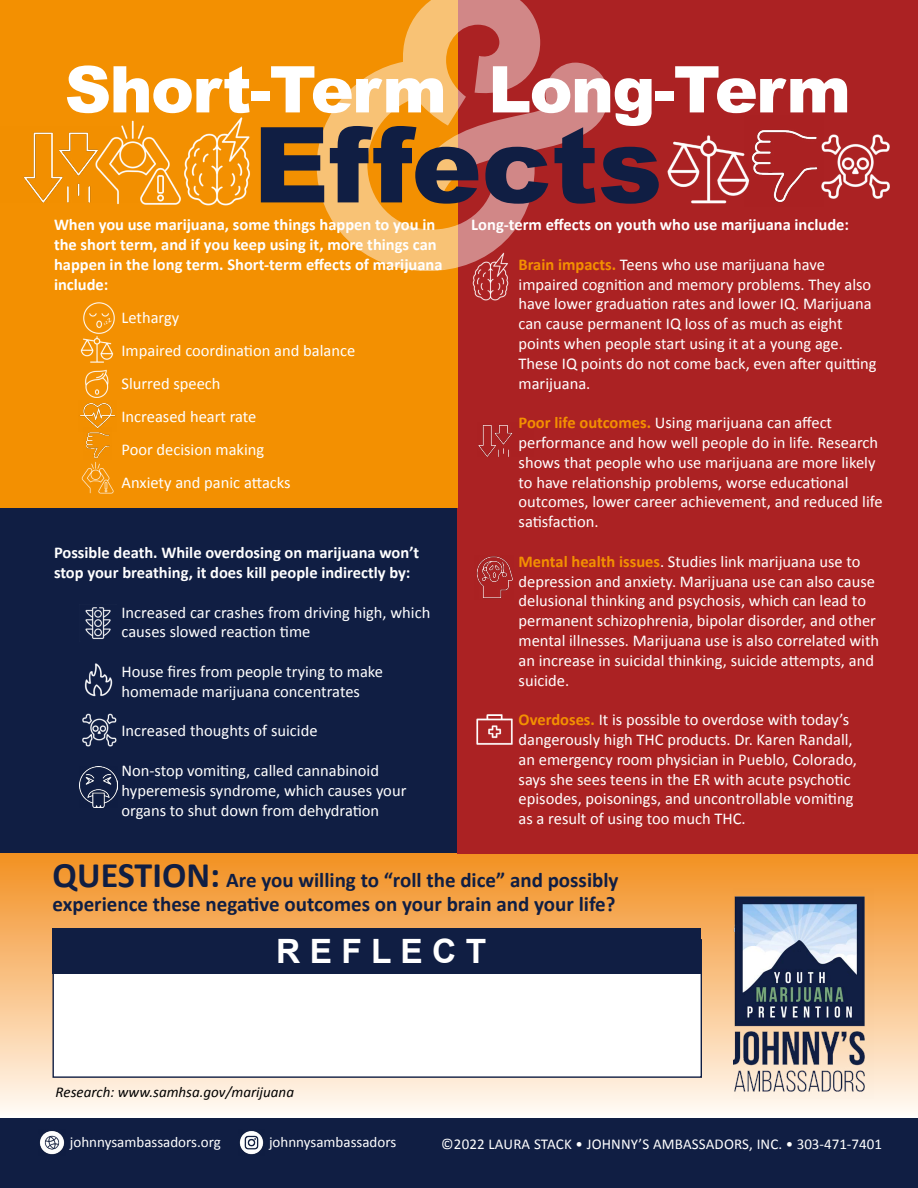
<style>
.page{position:relative;width:918px;height:1188px;background:#fff}
.page>*{position:absolute;margin:0;border:0;box-sizing:border-box;transform-origin:0 0}
.t1{font:375px "Sant Elia Script Bold DMO";color:#fff}
.t2{font:900 105px "Arial";color:#101e43}
.t3{font:900 64.5px "Arial";letter-spacing:-.025em;color:#fff}
.t4{font:700 33.45px "Arial";color:#fff}
.t5{font:700 21px/24px "Calibri";color:#101e43}
.t6{font:16.5px/19.8px "Calibri";color:#fff}
.t7{font:700 16.5px/19.8px "Calibri";color:#fff}
.t8{font:15px "Calibri";color:#fff}
.t9{font:italic 15px "Calibri";color:#000}
.s1{font-weight:700;color:#f39001}
.s2{font-size:36px}
</style>
<div class="page">
<div style="left:0;top:853px;width:918px;height:266px;background:linear-gradient(to bottom,#f18e20,#fef9f4)"></div>
<div style="left:0;top:508px;width:458px;height:345px;background:#101e43"></div>
<div style="left:458px;top:0;width:460px;height:853px;background:#ab2223"></div>
<div style="left:0;top:0;width:458px;height:508px;background:#f39001"></div>
<div style="left:0;top:1119px;width:918px;height:69px;background:#101e43"></div>
<img style="left:39px;top:1131px;width:26px;height:24px">
<img style="left:733px;top:889px;width:140px;height:209px">
<div style="left:53px;top:939px;width:649px;height:139px;background:#fff;border:1px solid #101e43"></div>
<div style="left:53px;top:928px;width:648px;height:46px;background:#101e43"></div>
<img style="left:239px;top:1131px;width:25px;height:24px">
<img style="left:83px;top:302px;width:32px;height:32px">
<img style="left:478px;top:425px;width:35px;height:31px">
<img style="left:472px;top:252px;width:37px;height:49px">
<img style="left:85px;top:432px;width:25px;height:24px">
<img style="left:81px;top:456px;width:33px;height:38px">
<img style="left:79px;top:403px;width:37px;height:26px">
<img style="left:85px;top:369px;width:24px;height:28px">
<img style="left:476px;top:556px;width:37px;height:43px">
<img style="left:80px;top:336px;width:34px;height:27px">
<img style="left:85px;top:607px;width:26px;height:32px">
<img style="left:82px;top:714px;width:35px;height:32px">
<img style="left:80px;top:767px;width:37px;height:41px">
<img style="left:84px;top:663px;width:29px;height:34px">
<img style="left:197px;top:117px;width:53px;height:89px">
<img style="left:88px;top:120px;width:109px;height:85px">
<img style="left:23px;top:127px;width:122px;height:75px">
<img style="left:667px;top:135px;width:78px;height:69px">
<img style="left:745px;top:130px;width:70px;height:73px">
<img style="left:815px;top:134px;width:75px;height:65px">
<img style="left:476px;top:714px;width:37px;height:31px">
<h1 class="t1" style="left:306px;top:-86px;width:293px">&amp;</h1>
<h3 class="t3" style="left:65px;top:43px;width:788px">Short-Term Long-Term</h3>
<h2 class="t2" style="left:253px;top:89px;width:411px">Effects</h2>
<p class="t7" style="left:471px;top:214px;width:379px">Long-term effects on youth who use marijuana include:</p>
<p class="t6" style="left:519px;top:254px;width:360px"><span class="s1">Brain impacts.</span> Teens who use marijuana have impaired cognition and memory problems. They also have lower graduation rates and lower IQ. Marijuana can cause permanent IQ loss of as much as eight points when people start using it at a young age.<br>These IQ points do not come back, even after quitting marijuana.</p>
<p class="t6" style="left:519px;top:412px;width:366px"><span class="s1">Poor life outcomes.</span> Using marijuana can affect performance and how well people do in life. Research shows that people who use marijuana are more likely to have relationship problems, worse educational outcomes, lower career achievement, and reduced life satisfaction.</p>
<p class="t6" style="left:519px;top:551px;width:362px"><span class="s1">Mental health issues</span>. Studies link marijuana use to depression and anxiety. Marijuana use can also cause delusional thinking and psychosis, which can lead to permanent schizophrenia, bipolar disorder, and other mental illnesses. Marijuana use is also correlated with an increase in suicidal thinking, suicide attempts, and suicide.</p>
<p class="t6" style="left:519px;top:709px;width:340px"><span class="s1">Overdoses.</span> It is possible to overdose with today’s dangerously high THC products. Dr. Karen Randall, an emergency room physician in Pueblo, Colorado, says she sees teens in the ER with acute psychotic episodes, poisonings, and uncontrollable vomiting as a result of using too much THC.</p>
<p class="t7" style="left:54px;top:214px;width:390px">When you use marijuana, some things happen to you in the short term, and if you keep using it, more things can happen in the long term. Short-term effects of marijuana include:</p>
<p class="t6" style="left:122px;top:300px;width:235px;line-height:33px">Lethargy<br>Impaired coordination and balance<br>Slurred speech<br>Increased heart rate<br>Poor decision making<br>Anxiety and panic attacks</p>
<p class="t7" style="left:54px;top:542px;width:367px">Possible death. While overdosing on marijuana won’t stop your breathing, it does kill people indirectly by:</p>
<p class="t6" style="left:122px;top:601px;width:310px">Increased car crashes from driving high, which causes slowed reaction time</p>
<p class="t6" style="left:122px;top:661px;width:263px">House fires from people trying to make homemade marijuana concentrates</p>
<p class="t6" style="left:122px;top:720px;width:198px">Increased thoughts of suicide</p>
<p class="t6" style="left:122px;top:760px;width:286px">Non-stop vomiting, called cannabinoid hyperemesis syndrome, which causes your organs to shut down from dehydration</p>
<p class="t5" style="left:53px;top:867px;width:568px"><span class="s2">QUESTION:</span> Are you willing to “roll the dice” and possibly experience these negative outcomes on your brain and your life?</p>
<h3 class="t4" style="left:276px;top:929px;width:211px">R E F L E C T</h3>
<p class="t9" style="left:56px;top:1083px;width:240px">Research: www.samhsa.gov/marijuana</p>
<p class="t8" style="left:70px;top:1133px;width:152px">johnnysambassadors.org</p>
<p class="t8" style="left:441px;top:1134px;width:64px">©2022 Laura</p>
<p class="t8" style="left:534px;top:1134px;width:16px">Stack</p>
<p class="t8" style="left:576px;top:1134px;width:117px">• Joh nny’s Am bassad</p>
<p class="t8" style="left:724px;top:1134px;width:159px">ors, Inc. • 303-471-7401</p>
<p class="t8" style="left:269px;top:1133px;width:129px">johnnysambassadors</p>
</div>
